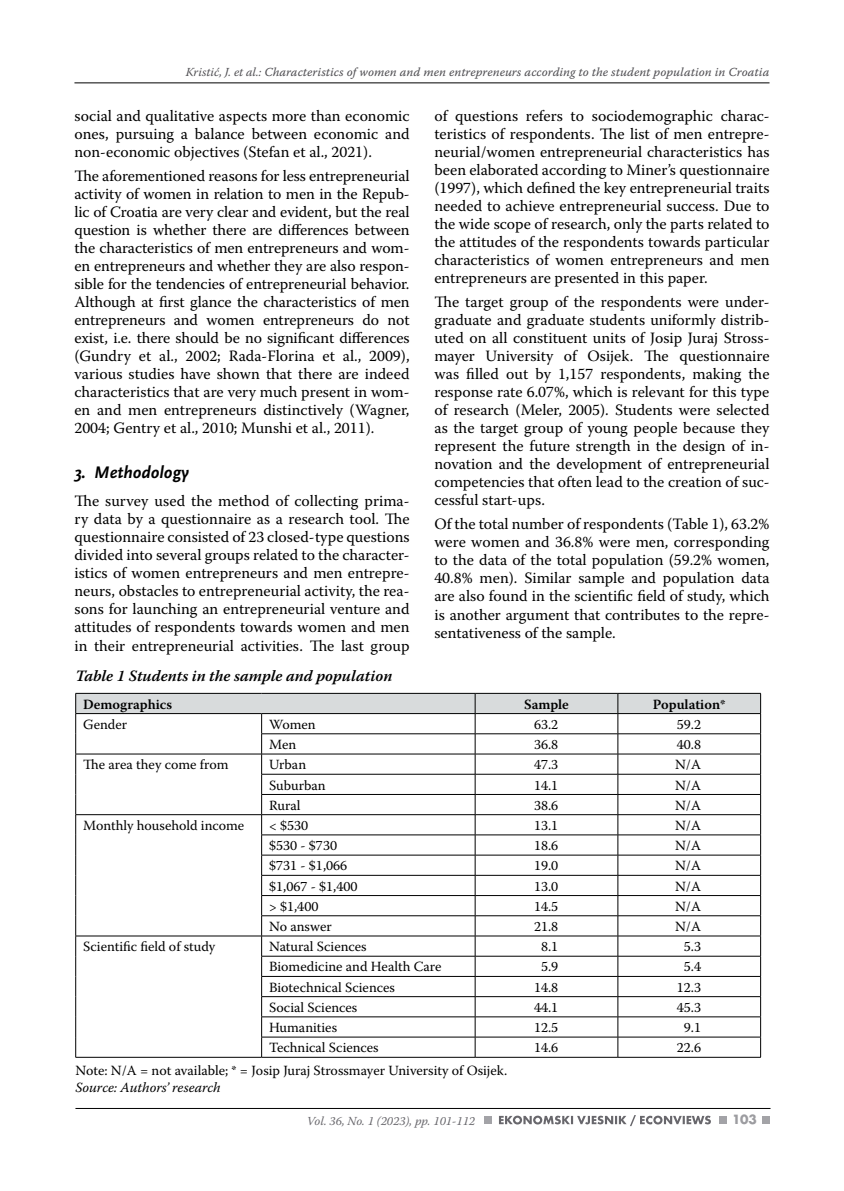
<style>
.page{position:relative;width:844px;height:1191px;background:#fff}
.page>*{position:absolute;margin:0;border:0;box-sizing:border-box;transform-origin:0 0}
.podnaslov{font:italic 700 17.5px "Scala Sans Pro";color:#000}
.normal_skupljeni{font:15.75px/18px "Warnock Pro";color:#000;text-align:justify}
.NASLOV_TABLICE{font:italic 600 15.75px "Warnock Pro";color:#000}
.opis_tablice{font:14px/16.8px "Warnock Pro";color:#000}
.tablica_glava{font:600 14px "Warnock Pro";color:#000}
.t1{font:700 14px "Futura TOT";color:#9c9ca0}
.t2{font:12.25px "Warnock Pro It Capt";color:#504f53}
.t3{font:italic 12.25px "Warnock Pro";color:#68676c}
.s1{font-family:"Warnock Pro";font-style:italic}
.s2{font-style:italic}
</style>
<div class="page">
<hr style="left:74px;top:83px;width:695px;height:1px;background:#000">
<hr style="left:75px;top:1108px;width:695px;height:1px;background:#000">
<div style="left:483px;top:1115px;width:8px;height:8px;background:#a3a3a7"></div>
<div style="left:718px;top:1115px;width:8px;height:8px;background:#a3a3a7"></div>
<div style="left:761px;top:1115px;width:8px;height:8px;background:#a3a3a7"></div>
<svg style="left:499px;top:1115px;width:211px;height:11px"></svg>
<hr style="left:261px;top:1057px;width:214px;height:1px;background:#000">
<hr style="left:475px;top:1057px;width:142px;height:1px;background:#000">
<hr style="left:617px;top:1057px;width:143px;height:1px;background:#000">
<svg style="left:75px;top:693px;width:686px;height:364px"></svg>
<hr style="left:75px;top:1057px;width:186px;height:1px;background:#000">
<p class="t2" style="left:186px;top:65px;width:585px"><span class="s1">Kristić, J. et al.:</span> Characteristics of women and men entrepreneurs according to the student population in Croatia</p>
<p class="normal_skupljeni" style="left:74px;top:106px;width:336px">social and qualitative aspects more than economic ones, pursuing a balance between economic and non-economic objectives (Stefan et al., 2021).</p>
<p class="normal_skupljeni" style="left:74px;top:166px;width:336px">The aforementioned reasons for less entrepreneurial activity of women in relation to men in the Repub&shy;lic of Croatia are very clear and evident, but the real question is whether there are differences between the characteristics of men entrepreneurs and wom&shy;en entrepreneurs and whether they are also respon&shy;sible for the tendencies of entrepreneurial behavior.<br>Although at first glance the characteristics of men entrepreneurs and women entrepreneurs do not exist, i.e. there should be no significant differences (Gundry et al., 2002; Rada-Florina et al., 2009), various studies have shown that there are indeed characteristics that are very much present in wom&shy;en and men entrepreneurs distinctively (Wagner, 2004; Gentry et al., 2010; Munshi et al., 2011).</p>
<p class="podnaslov" style="left:74px;top:462px;width:116px">3. Methodology</p>
<p class="normal_skupljeni" style="left:74px;top:492px;width:336px">The survey used the method of collecting prima&shy;ry data by a questionnaire as a research tool. The questionnaire consisted of 23 closed-type questions divided into several groups related to the character&shy;istics of women entrepreneurs and men entrepre&shy;neurs, obstacles to entrepreneurial activity, the rea&shy;sons for launching an entrepreneurial venture and attitudes of respondents towards women and men in their entrepreneurial activities. The last group</p>
<p class="normal_skupljeni" style="left:434px;top:106px;width:336px">of questions refers to sociodemographic charac&shy;teristics of respondents. The list of men entrepre&shy;neurial/women entrepreneurial characteristics has been elaborated according to Miner’s questionnaire (1997), which defined the key entrepreneurial traits needed to achieve entrepreneurial success. Due to the wide scope of research, only the parts related to the attitudes of the respondents towards particular characteristics of women entrepreneurs and men entrepreneurs are presented in this paper.</p>
<p class="normal_skupljeni" style="left:434px;top:292px;width:336px">The target group of the respondents were under&shy;graduate and graduate students uniformly distrib&shy;uted on all constituent units of Josip Juraj Stross&shy;mayer University of Osijek. The questionnaire was filled out by 1,157 respondents, making the response rate 6.07%, which is relevant for this type of research (Meler, 2005). Students were selected as the target group of young people because they represent the future strength in the design of in&shy;novation and the development of entrepreneurial competencies that often lead to the creation of suc&shy;cessful start-ups.</p>
<p class="normal_skupljeni" style="left:434px;top:515px;width:336px">Of the total number of respondents (Table 1), 63.2% were women and 36.8% were men, corresponding to the data of the total population (59.2% women, 40.8% men). Similar sample and population data are also found in the scientific field of study, which is another argument that contributes to the repre&shy;sentativeness of the sample.</p>
<p class="NASLOV_TABLICE" style="left:75px;top:666px;width:318px">Table 1 Students in the sample and population</p>
<p class="tablica_glava" style="left:83px;top:695px;width:91px">Demographics</p>
<p class="tablica_glava" style="left:524px;top:695px;width:46px">Sample</p>
<p class="tablica_glava" style="left:652px;top:695px;width:74px">Population*</p>
<p class="opis_tablice" style="left:83px;top:715px;width:46px">Gender</p>
<p class="opis_tablice" style="left:269px;top:715px;width:48px">Women</p>
<p class="opis_tablice" style="left:534px;top:715px;width:26px">63.2</p>
<p class="opis_tablice" style="left:676px;top:715px;width:26px">59.2</p>
<p class="opis_tablice" style="left:269px;top:736px;width:29px">Men</p>
<p class="opis_tablice" style="left:534px;top:736px;width:26px">36.8</p>
<p class="opis_tablice" style="left:676px;top:736px;width:26px">40.8</p>
<p class="opis_tablice" style="left:83px;top:756px;width:147px">The area they come from</p>
<p class="opis_tablice" style="left:269px;top:756px;width:39px">Urban</p>
<p class="opis_tablice" style="left:534px;top:756px;width:26px">47.3</p>
<p class="opis_tablice" style="left:675px;top:756px;width:27px">N/A</p>
<p class="opis_tablice" style="left:269px;top:776px;width:58px">Suburban</p>
<p class="opis_tablice" style="left:534px;top:776px;width:26px">14.1</p>
<p class="opis_tablice" style="left:675px;top:776px;width:27px">N/A</p>
<p class="opis_tablice" style="left:269px;top:796px;width:33px">Rural</p>
<p class="opis_tablice" style="left:534px;top:796px;width:26px">38.6</p>
<p class="opis_tablice" style="left:675px;top:796px;width:27px">N/A</p>
<p class="opis_tablice" style="left:83px;top:816px;width:162px">Monthly household income</p>
<p class="opis_tablice" style="left:269px;top:816px;width:41px">&lt; $530</p>
<p class="opis_tablice" style="left:534px;top:816px;width:26px">13.1</p>
<p class="opis_tablice" style="left:675px;top:816px;width:27px">N/A</p>
<p class="opis_tablice" style="left:269px;top:837px;width:69px">$530 - $730</p>
<p class="opis_tablice" style="left:534px;top:837px;width:26px">18.6</p>
<p class="opis_tablice" style="left:675px;top:837px;width:27px">N/A</p>
<p class="opis_tablice" style="left:269px;top:857px;width:80px">$731 - $1,066</p>
<p class="opis_tablice" style="left:534px;top:857px;width:26px">19.0</p>
<p class="opis_tablice" style="left:675px;top:857px;width:27px">N/A</p>
<p class="opis_tablice" style="left:269px;top:877px;width:90px">$1,067 - $1,400</p>
<p class="opis_tablice" style="left:534px;top:877px;width:26px">13.0</p>
<p class="opis_tablice" style="left:675px;top:877px;width:27px">N/A</p>
<p class="opis_tablice" style="left:269px;top:897px;width:51px">&gt; $1,400</p>
<p class="opis_tablice" style="left:534px;top:897px;width:26px">14.5</p>
<p class="opis_tablice" style="left:675px;top:897px;width:27px">N/A</p>
<p class="opis_tablice" style="left:269px;top:917px;width:64px">No answer</p>
<p class="opis_tablice" style="left:534px;top:917px;width:26px">21.8</p>
<p class="opis_tablice" style="left:675px;top:917px;width:27px">N/A</p>
<p class="opis_tablice" style="left:83px;top:938px;width:134px">Scientific field of study</p>
<p class="opis_tablice" style="left:269px;top:938px;width:99px">Natural Sciences</p>
<p class="opis_tablice" style="left:541px;top:938px;width:19px">8.1</p>
<p class="opis_tablice" style="left:683px;top:938px;width:19px">5.3</p>
<p class="opis_tablice" style="left:269px;top:958px;width:174px">Biomedicine and Health Care</p>
<p class="opis_tablice" style="left:541px;top:958px;width:19px">5.9</p>
<p class="opis_tablice" style="left:683px;top:958px;width:19px">5.4</p>
<p class="opis_tablice" style="left:269px;top:978px;width:127px">Biotechnical Sciences</p>
<p class="opis_tablice" style="left:534px;top:978px;width:26px">14.8</p>
<p class="opis_tablice" style="left:676px;top:978px;width:26px">12.3</p>
<p class="opis_tablice" style="left:269px;top:998px;width:90px">Social Sciences</p>
<p class="opis_tablice" style="left:534px;top:998px;width:26px">44.1</p>
<p class="opis_tablice" style="left:676px;top:998px;width:26px">45.3</p>
<p class="opis_tablice" style="left:269px;top:1019px;width:70px">Humanities</p>
<p class="opis_tablice" style="left:534px;top:1019px;width:26px">12.5</p>
<p class="opis_tablice" style="left:683px;top:1019px;width:19px">9.1</p>
<p class="opis_tablice" style="left:269px;top:1039px;width:111px">Technical Sciences</p>
<p class="opis_tablice" style="left:534px;top:1039px;width:26px">14.6</p>
<p class="opis_tablice" style="left:676px;top:1039px;width:26px">22.6</p>
<p class="opis_tablice" style="left:75px;top:1061px;width:433px">Note: N/A = not available; * = Josip Juraj Strossmayer University of Osijek.<br><span class="s2">Source: Authors’ research</span></p>
<p class="t3" style="left:307px;top:1113px;width:170px">Vol. 36, No. 1 (2023), pp. 101-112</p>
<p class="t1" style="left:732px;top:1111px;width:26px">103</p>
</div>
